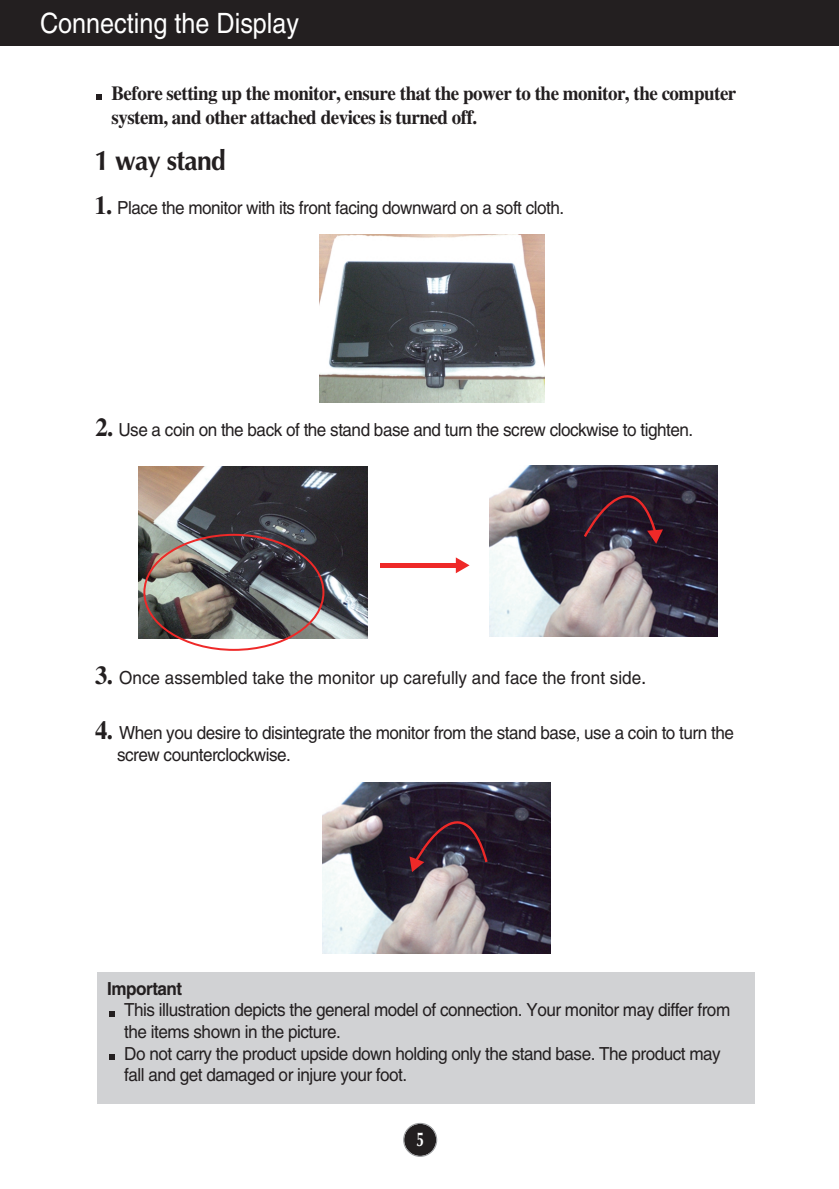
<style>
.page{position:relative;width:839px;height:1189px;background:#fff}
.page>*{position:absolute;margin:0;border:0;box-sizing:border-box;transform-origin:0 0}
.t1{font:28px "Helvetica";color:#fff;scale:.9 1}
.t2{font:700 28px "Optima";letter-spacing:-.03em;color:#231f20;scale:.95 1}
.t3{font:700 20px/24px "Times";letter-spacing:-.025em;color:#231f20;scale:.95 1}
.t4{font:700 20px "Optima";color:#fff;scale:.7 1}
.t5{font:18px/21.6px "Helvetica";letter-spacing:-.03em;color:#231f20;scale:.95 1}
.t6{font:18px "Helvetica";color:#231f20;scale:.95 1}
.t7{font:700 18px "Helvetica";letter-spacing:-.03em;color:#231f20;scale:.95 1}
.s1{font-family:"Times";font-weight:700;font-size:26px}
.s2{font-size:20px}
</style>
<div class="page">
<img style="left:138px;top:467px;width:230px;height:172px">
<img style="left:489px;top:466px;width:228px;height:171px">
<div style="left:381px;top:563px;width:81px;height:5px;background:#ee2928"></div>
<svg style="left:456px;top:557px;width:13px;height:16px"></svg>
<svg style="left:582px;top:465px;width:81px;height:79px"></svg>
<img style="left:322px;top:782px;width:228px;height:171px">
<svg style="left:409px;top:782px;width:80px;height:90px"></svg>
<img style="left:319px;top:234px;width:225px;height:169px">
<div style="left:0;top:0;width:839px;height:45px;background:#231f20"></div>
<div style="left:404px;top:1124px;width:32px;height:32px;background:#231f20;border-radius:50%"></div>
<div style="left:403px;top:1123px;width:34px;height:34px;border:1px solid #939598;border-radius:50%"></div>
<svg style="left:96px;top:95px;width:6px;height:5px"></svg>
<div style="left:97px;top:971px;width:658px;height:132px;background:#d1d2d4"></div>
<svg style="left:109px;top:1054px;width:6px;height:5px"></svg>
<svg style="left:109px;top:1011px;width:6px;height:5px"></svg>
<h1 class="t1" style="left:40px;top:13px;width:289px">Connecting the Display</h1>
<p class="t3" style="left:111px;top:83px;width:659px">Before setting up the monitor, ensure that the power to the monitor, the computer system, and other attached devices is turned off.</p>
<h1 class="t2" style="left:94px;top:149px;width:140px">1 way stand</h1>
<p class="t5" style="left:94px;top:199px;width:496px"><span class="s1">1.</span> Place the monitor with its front facing downward on a soft cloth.</p>
<p class="t5" style="left:96px;top:421px;width:630px"><span class="s1">2.</span> Use a coin on the back of the stand base and turn the screw clockwise to tighten.</p>
<p class="t6" style="left:95px;top:671px;width:582px"><span class="s1">3.</span> Once assembled take the monitor up carefully and face the front side<span class="s2">.</span></p>
<p class="t5" style="left:117px;top:723px;width:651px;text-indent:-22px"><span class="s1">4.</span> When you desire to disintegrate the monitor from the stand base, use a coin to turn the screw counterclockwise.</p>
<p class="t7" style="left:107px;top:982px;width:80px">Important</p>
<p class="t5" style="left:124px;top:1001px;width:639px">This illustration depicts the general model of connection. Your monitor may differ from the items shown in the picture.<br>Do not carry the product upside down holding only the stand base. The product may fall and get damaged or injure your foot.</p>
<p class="t4" style="left:416px;top:1131px;width:13px">5</p>
</div>
